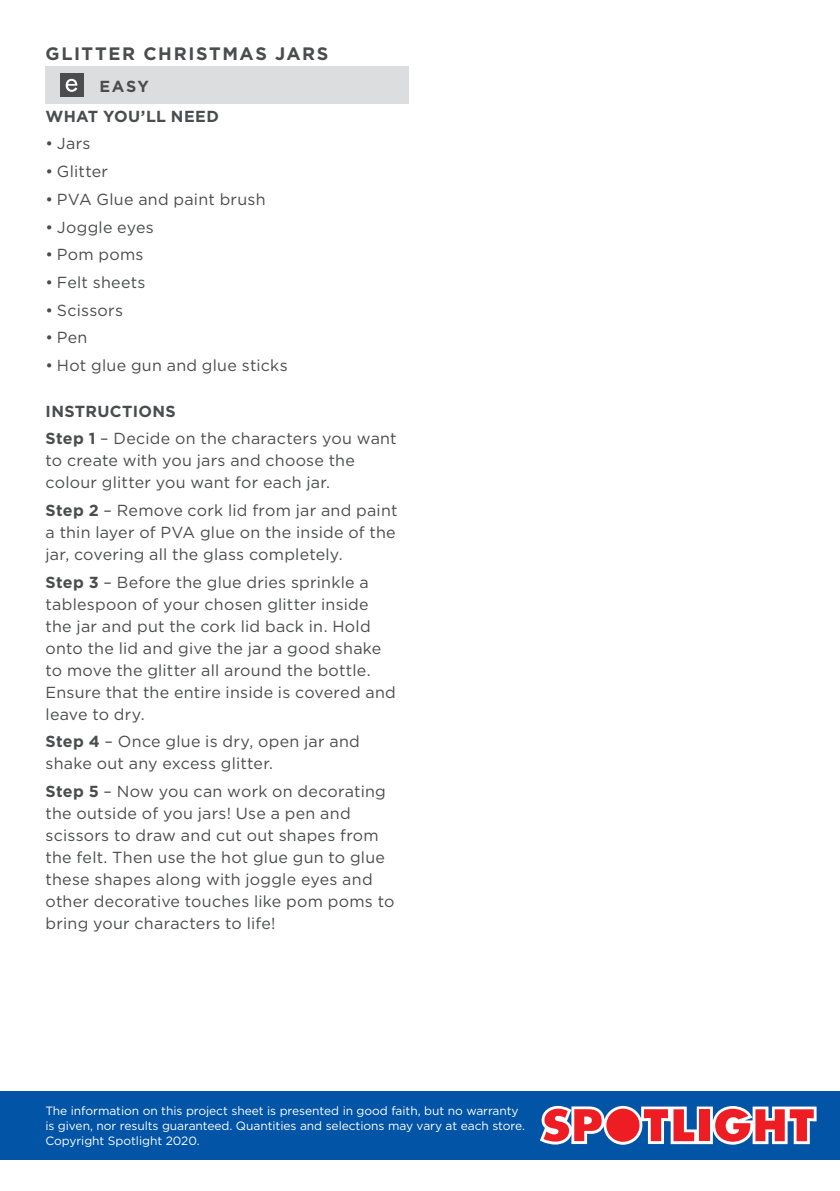
<style>
.page{position:relative;width:840px;height:1191px;background:#fff}
.page>*{position:absolute;margin:0;border:0;box-sizing:border-box;transform-origin:0 0}
.t1{font:700 18px "Gotham";letter-spacing:.09em;color:#4b4c4d}
.COPY{font:16px/22px "Gotham";letter-spacing:.015em;color:#4b4c4d}
.COPY-2{font:700 16px "Gotham";letter-spacing:.025em;color:#4b4c4d}
.t2{font:12px/15px "Gotham";letter-spacing:-.005em;color:#fff}
.s1{font-weight:700}
</style>
<div class="page">
<div style="left:45px;top:67px;width:363px;height:37px;background:#dcdddf"></div>
<div style="left:60px;top:73px;width:23px;height:24px;background:#4b4c4d"></div>
<svg style="left:66px;top:79px;width:11px;height:13px"></svg>
<div style="left:0;top:1090px;width:839px;height:69px;background:#0154a6"></div>
<svg style="left:540px;top:1106px;width:276px;height:38px;background:#c77183"></svg>
<p class="t1" style="left:46px;top:41px;width:284px">GLITTER CHRISTMAS JARS</p>
<p class="COPY-2" style="left:99px;top:75px;width:51px">EASY</p>
<p class="COPY-2" style="left:46px;top:105px;width:175px">WHAT YOU’LL NEED</p>
<p class="COPY" style="left:46px;top:132px;width:46px">• Jars</p>
<p class="COPY" style="left:46px;top:160px;width:64px">• Glitter</p>
<p class="COPY" style="left:46px;top:188px;width:221px">• PVA Glue and paint brush</p>
<p class="COPY" style="left:46px;top:215px;width:110px">• Joggle eyes</p>
<p class="COPY" style="left:46px;top:243px;width:99px">• Pom poms</p>
<p class="COPY" style="left:46px;top:271px;width:101px">• Felt sheets</p>
<p class="COPY" style="left:46px;top:298px;width:79px">• Scissors</p>
<p class="COPY" style="left:46px;top:326px;width:43px">• Pen</p>
<p class="COPY" style="left:46px;top:354px;width:243px">• Hot glue gun and glue sticks</p>
<p class="COPY-2" style="left:46px;top:400px;width:132px">INSTRUCTIONS</p>
<p class="COPY" style="left:46px;top:427px;width:352px"><span class="s1">Step 1</span> – Decide on the characters you want to create with you jars and choose the colour glitter you want for each jar.</p>
<p class="COPY" style="left:46px;top:499px;width:353px;text-align:justify"><span class="s1">Step 2</span> – Remove cork lid from jar and paint a thin layer of PVA glue on the inside of the jar, covering all the glass completely.</p>
<p class="COPY" style="left:46px;top:570px;width:351px"><span class="s1">Step 3</span> – Before the glue dries sprinkle a tablespoon of your chosen glitter inside the jar and put the cork lid back in. Hold onto the lid and give the jar a good shake to move the glitter all around the bottle.<br>Ensure that the entire inside is covered and leave to dry.</p>
<p class="COPY" style="left:46px;top:730px;width:315px"><span class="s1">Step 4</span> – Once glue is dry, open jar and shake out any excess glitter.</p>
<p class="COPY" style="left:46px;top:780px;width:350px"><span class="s1">Step 5</span> – Now you can work on decorating the outside of you jars! Use a pen and scissors to draw and cut out shapes from the felt. Then use the hot glue gun to glue these shapes along with joggle eyes and other decorative touches like pom poms to bring your characters to life!</p>
<p class="t2" style="left:45px;top:1103px;width:481px">The information on this project sheet is presented in good faith, but no warranty is given, nor results guaranteed. Quantities and selections may vary at each store.<br>Copyright Spotlight 2020.</p>
</div>
